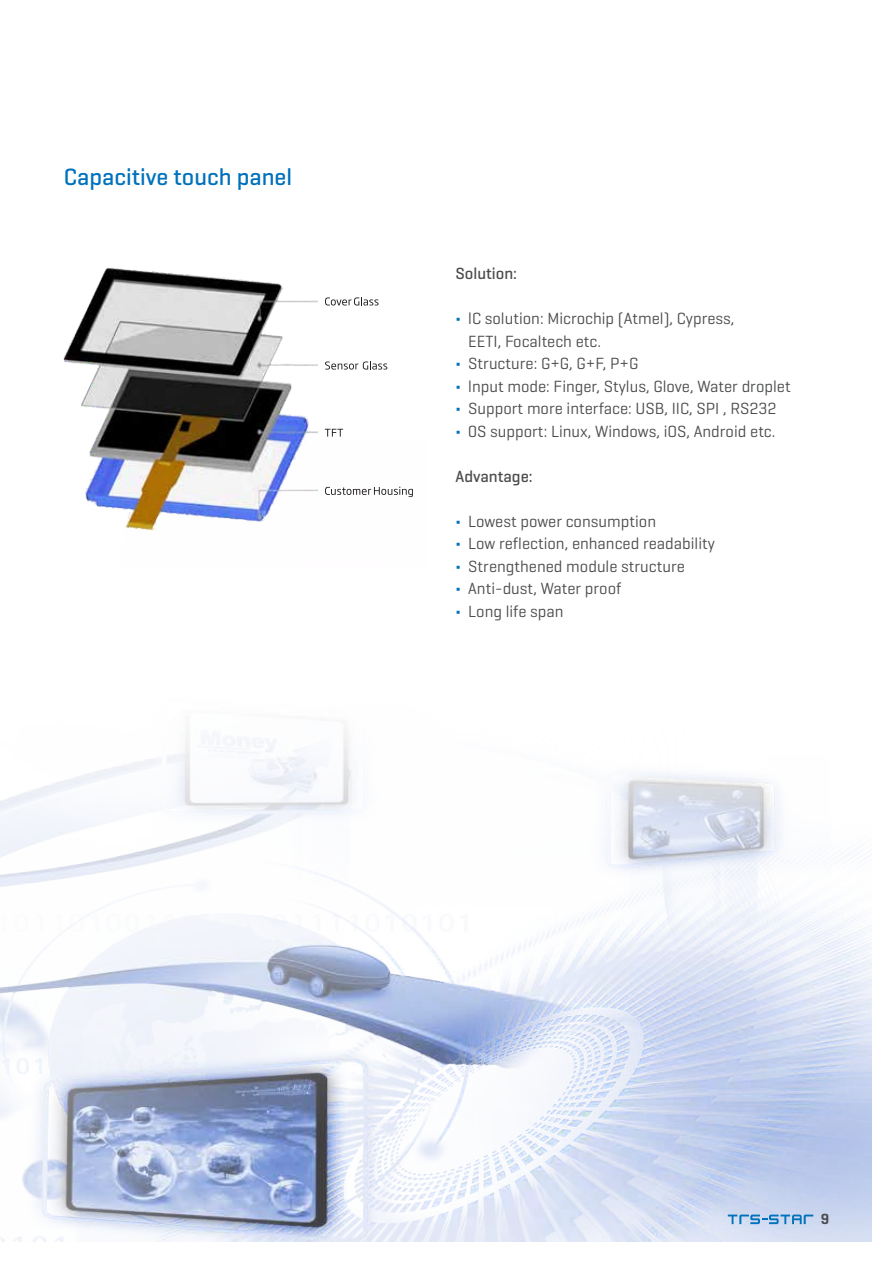
<style>
.page{position:relative;width:893px;height:1263px;background:#fff}
.page>*{position:absolute;margin:0;border:0;box-sizing:border-box;transform-origin:0 0}
.t1{font:500 24px "Geogrotesque";color:#0072bc}
.t2{font:16.5px/22.5px "Geogrotesque";color:#4b4c4d}
.t3{font:500 16.5px "Geogrotesque";color:#4b4c4d}
.t4{font:600 15px "Geogrotesque";color:#4b4c4d}
.s1{font-weight:300;font-size:15px;color:#0072bc}
</style>
<div class="page">
<svg style="left:0;top:729px;width:872px;height:513px"></svg>
<img style="left:63px;top:268px;width:254px;height:263px">
<svg style="left:325px;top:297px;width:54px;height:8px"></svg>
<svg style="left:325px;top:361px;width:62px;height:9px"></svg>
<svg style="left:325px;top:429px;width:18px;height:8px"></svg>
<svg style="left:325px;top:487px;width:88px;height:10px"></svg>
<svg style="left:728px;top:1214px;width:85px;height:10px"></svg>
<h1 class="t1" style="left:64px;top:161px;width:230px">Capacitive touch panel</h1>
<p class="t3" style="left:455px;top:263px;width:63px">Solution:</p>
<p class="t2" style="left:455px;top:307px;width:281px"><span class="s1">∆</span> lC solution: Microchip (Atmel), Cypress,</p>
<p class="t2" style="left:468px;top:329px;width:134px">EETI, Focaltech etc.</p>
<p class="t2" style="left:455px;top:352px;width:184px"><span class="s1">∆</span> Structure: G+G, G+F, P+G</p>
<p class="t2" style="left:455px;top:374px;width:337px"><span class="s1">∆</span> lnput mode: Finger, Stylus, Glove, Water droplet</p>
<p class="t2" style="left:455px;top:397px;width:322px"><span class="s1">∆</span> Support more interface: USB, IIC, SPI , RS232</p>
<p class="t2" style="left:455px;top:419px;width:321px"><span class="s1">∆</span> 0S support: Linux, Windows, iOS, Android etc.</p>
<p class="t3" style="left:455px;top:466px;width:79px">Advantage:</p>
<p class="t2" style="left:455px;top:509px;width:261px"><span class="s1">∆</span> Lowest power consumption<br><span class="s1">∆</span> Low reflection, enhanced readability <span class="s1">∆</span> Strengthened module structure<br><span class="s1">∆</span> Anti-dust, Water proof<br><span class="s1">∆</span> Long life span</p>
<p class="t4" style="left:821px;top:1210px;width:10px">9</p>
</div>
